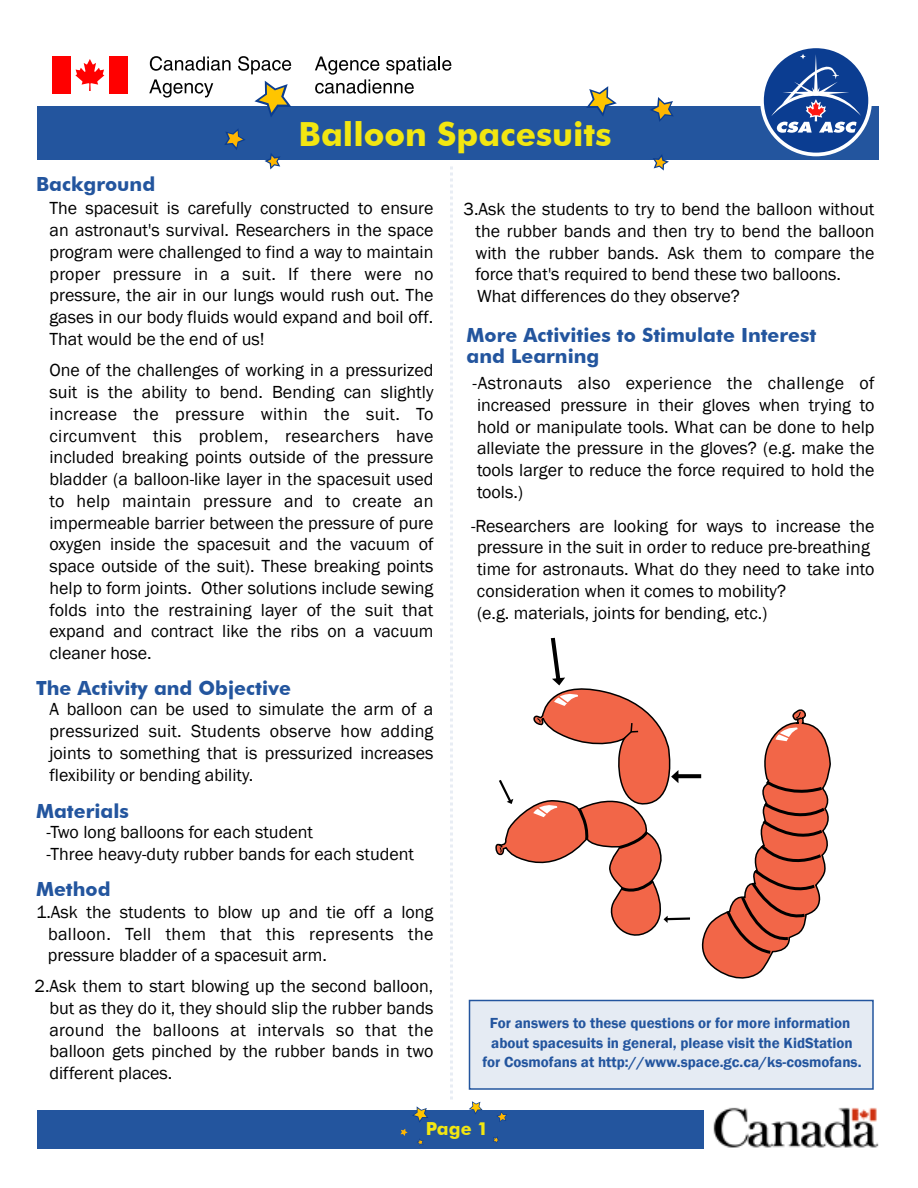
<style>
.page{position:relative;width:918px;height:1188px;background:#fff}
.page>*{position:absolute;margin:0;border:0;box-sizing:border-box;transform-origin:0 0}
.t1{font:700 33.3px "Futura Md BT";color:#f2e611}
.t2{font:700 19.5px/21px "Futura Md BT";color:#23559e}
.t3{font:18px/21.8px "Franklin Gothic";color:#000;text-align:justify}
.t4{font:700 18px "Futura Md BT";color:#f2e611}
.t5{font:15px/19.5px "Franklin Gothic Demi";color:#23559e;text-align:center}
</style>
<div class="page">
<img style="left:713px;top:1107px;width:166px;height:41px">
<div style="left:52px;top:56px;width:19px;height:38px;background:#f00"></div>
<svg style="left:75px;top:59px;width:29px;height:32px"></svg>
<svg style="left:150px;top:56px;width:80px;height:15px"></svg>
<svg style="left:238px;top:56px;width:53px;height:18px"></svg>
<svg style="left:149px;top:79px;width:64px;height:19px"></svg>
<svg style="left:315px;top:57px;width:136px;height:37px"></svg>
<div style="left:109px;top:56px;width:19px;height:38px;background:#f00"></div>
<div style="left:38px;top:106px;width:841px;height:54px;background:#23559e"></div>
<svg style="left:586px;top:86px;width:31px;height:30px"></svg>
<svg style="left:653px;top:155px;width:16px;height:16px"></svg>
<svg style="left:650px;top:97px;width:23px;height:25px"></svg>
<div style="left:38px;top:1110px;width:666px;height:39px;background:#23559e"></div>
<svg style="left:254px;top:81px;width:37px;height:36px"></svg>
<svg style="left:265px;top:153px;width:16px;height:16px"></svg>
<svg style="left:412px;top:1106px;width:16px;height:16px"></svg>
<svg style="left:417px;top:1139px;width:6px;height:6px"></svg>
<svg style="left:401px;top:1129px;width:7px;height:7px"></svg>
<svg style="left:469px;top:1101px;width:14px;height:13px"></svg>
<svg style="left:493px;top:1137px;width:6px;height:6px"></svg>
<svg style="left:497px;top:1112px;width:10px;height:10px"></svg>
<svg style="left:450px;top:166px;width:3px;height:934px"></svg>
<div style="left:469px;top:1000px;width:405px;height:90px;background:#e5ebf3;border:2px solid #23559e"></div>
<svg style="left:225px;top:129px;width:20px;height:21px"></svg>
<svg style="left:760px;top:45px;width:112px;height:111px;fill:#0b3d91"></svg>
<svg style="left:771px;top:54px;width:90px;height:79px"></svg>
<svg style="left:494px;top:638px;width:354px;height:365px"></svg>
<p class="t2" style="left:36px;top:173px;width:121px">B„†‘Š˜•›”‡</p>
<h1 class="t1" style="left:298px;top:114px;width:315px">B„’’••”@S–„†ˆ™›ŒŠ™</h1>
<p class="t3" style="left:49px;top:198px;width:386px">The spacesuit is carefully constructed to ensure an astronaut's survival. Researchers in the space program were challenged to find a way to maintain proper pressure in a suit. If there were no pressure, the air in our lungs would rush out. The gases in our body fluids would expand and boil off.<br>That would be the end of us!</p>
<p class="t3" style="left:49px;top:360px;width:386px">One of the challenges of working in a pressurized suit is the ability to bend. Bending can slightly increase the pressure within the suit. To circumvent this problem, researchers have included breaking points outside of the pressure bladder (a balloon-like layer in the spacesuit used to help maintain pressure and to create an impermeable barrier between the pressure of pure oxygen inside the spacesuit and the vacuum of space outside of the suit). These breaking points help to form joints. Other solutions include sewing folds into the restraining layer of the suit that expand and contract like the ribs on a vacuum cleaner hose.</p>
<p class="t2" style="left:36px;top:677px;width:257px">T‹ˆ@A†ŠŒŒŒŠ @„”‡@O…Žˆ†ŠŒŒˆ</p>
<p class="t3" style="left:50px;top:699px;width:386px">A balloon can be used to simulate the arm of a pressurized suit. Students observe how adding joints to something that is pressurized increases flexibility or bending ability.</p>
<p class="t2" style="left:36px;top:800px;width:94px">M„Šˆ˜Œ„’™</p>
<p class="t3" style="left:46px;top:822px;width:369px">-Two long balloons for each student<br>-Three heavy-duty rubber bands for each student</p>
<p class="t2" style="left:36px;top:878px;width:76px">MˆŠ‹•‡</p>
<p class="t3" style="left:48px;top:901px;width:387px;text-indent:-12px">1.Ask the students to blow up and tie off a long balloon. Tell them that this represents the pressure bladder of a spacesuit arm.</p>
<p class="t3" style="left:49px;top:976px;width:386px;text-indent:-15px">2.Ask them to start blowing up the second balloon, but as they do it, they should slip the rubber bands around the balloons at intervals so that the balloon gets pinched by the rubber bands in two different places.</p>
<p class="t3" style="left:475px;top:199px;width:401px;text-align:left;text-indent:-12px">3.Ask the students to try to bend the balloon without the rubber bands and then try to bend the balloon with the rubber bands. Ask them to compare the force that's required to bend these two balloons.<br>What differences do they observe?</p>
<p class="t2" style="left:466px;top:324px;width:358px">M•˜ˆ@A†ŠŒŒŒŠŒˆ™@Š•@SŠŒ“›’„Šˆ@I”Šˆ˜ˆ™Š@ „”‡@Lˆ„˜”Œ”Š</p>
<p class="t3" style="left:472px;top:373px;width:404px">-Astronauts also experience the challenge of increased pressure in their gloves when trying to hold or manipulate tools. What can be done to help alleviate the pressure in the gloves? (e.g. make the tools larger to reduce the force required to hold the tools.)</p>
<p class="t3" style="left:477px;top:515px;width:399px;text-align:left;text-indent:-6px">-Researchers are looking for ways to increase the pressure in the suit in order to reduce pre-breathing time for astronauts. What do they need to take into consideration when it comes to mobility?<br>(e.g. materials, joints for bending, etc.)</p>
<p class="t5" style="left:482px;top:1014px;width:381px">For answers to these questions or for more information about spacesuits in general, please visit the KidStation for Cosmofans at http://www.space.gc.ca/ks-cosmofans.</p>
<p class="t4" style="left:426px;top:1118px;width:64px">P„Šˆ@Q</p>
</div>
